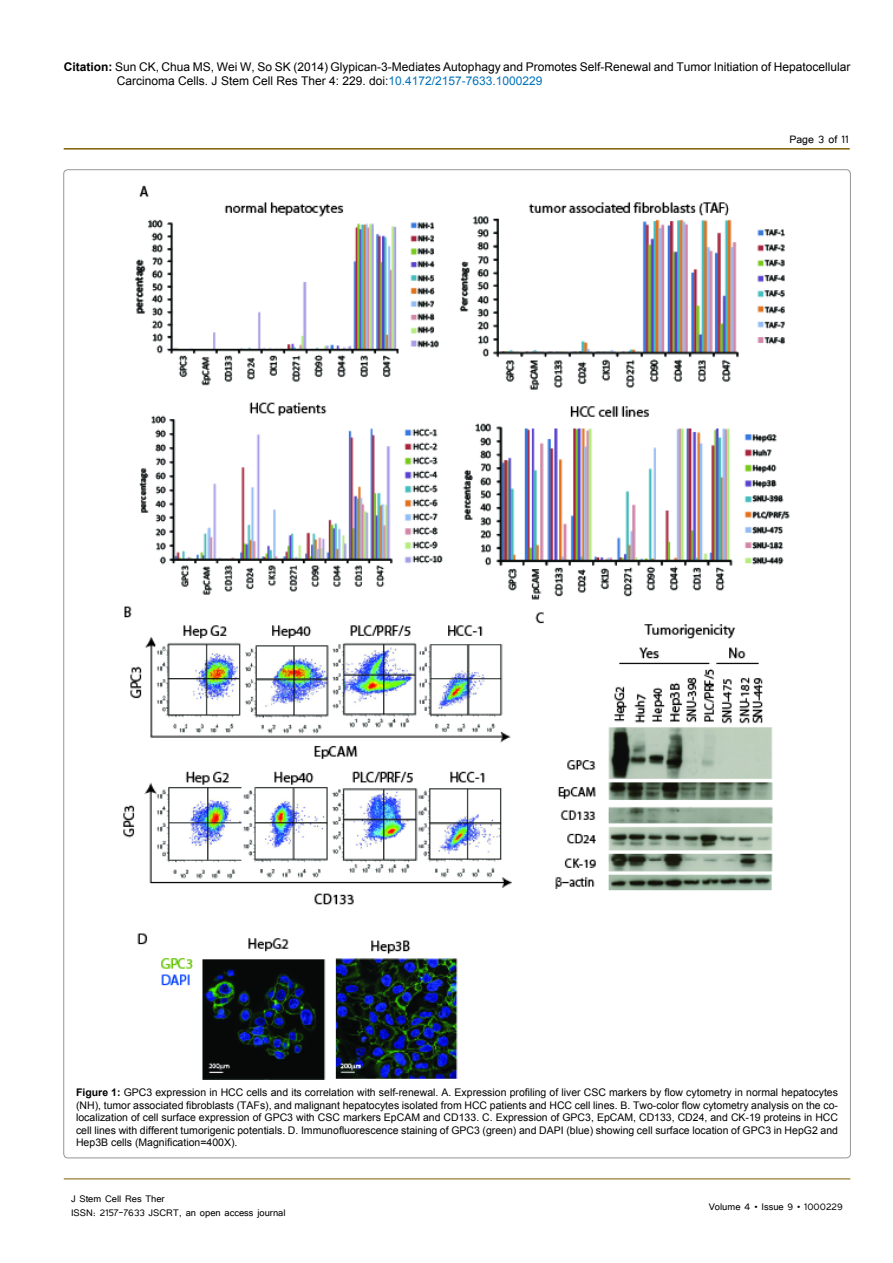
<style>
.page{position:relative;width:893px;height:1263px;background:#fff}
.page>*{position:absolute;margin:0;border:0;box-sizing:border-box;transform-origin:0 0}
.t1{font:13.5px "Tunga";color:#000}
.t2{font:12px/14.4px "Arial";color:#000}
.t3{font:12px/14.4px "Tunga";color:#000}
.t4{font:10.5px/12.6px "Arial";color:#000;text-align:justify}
.s1{font-weight:700}
.s2{color:#0072bc}
</style>
<div class="page">
<hr style="left:64px;top:148px;width:786px;height:2px;background:#7f5d00">
<hr style="left:64px;top:1179px;width:786px;height:1px;background:#7f5d00">
<img style="left:123px;top:185px;width:667px;height:895px">
<p class="t2" style="left:117px;top:60px;width:735px;text-indent:-53px"><span class="s1">Citation:</span> Sun CK, Chua MS, Wei W, So SK (2014) Glypican-3-Mediates Autophagy and Promotes Self-Renewal and Tumor Initiation of Hepatocellular<br>Carcinoma Cells. J Stem Cell Res Ther 4: 229. doi:<span class="s2">10.4172/2157-7633.1000229</span></p>
<p class="t1" style="left:789px;top:131px;width:61px">Page 3 of 11</p>
<p class="t4" style="left:76px;top:1086px;width:763px"><span class="s1">Figure 1:</span> GPC3 expression in HCC cells and its correlation with self-renewal. A. Expression profiling of liver CSC markers by flow cytometry in normal hepatocytes (NH), tumor associated fibroblasts (TAFs), and malignant hepatocytes isolated from HCC patients and HCC cell lines. B. Two-color flow cytometry analysis on the co&shy;localization of cell surface expression of GPC3 with CSC markers EpCAM and CD133. C. Expression of GPC3, EpCAM, CD133, CD24, and CK-19 proteins in HCC cell lines with different tumorigenic potentials. D. Immunofluorescence staining of GPC3 (green) and DAPI (blue) showing cell surface location of GPC3 in HepG2 and Hep3B cells (Magnification=400X).</p>
<p class="t3" style="left:71px;top:1190px;width:216px">J Stem Cell Res Ther<br>ISSN: 2157-7633 JSCRT, an open access journal</p>
<p class="t3" style="left:709px;top:1199px;width:136px">Volume 4 • Issue 9 • 1000229</p>
</div>
